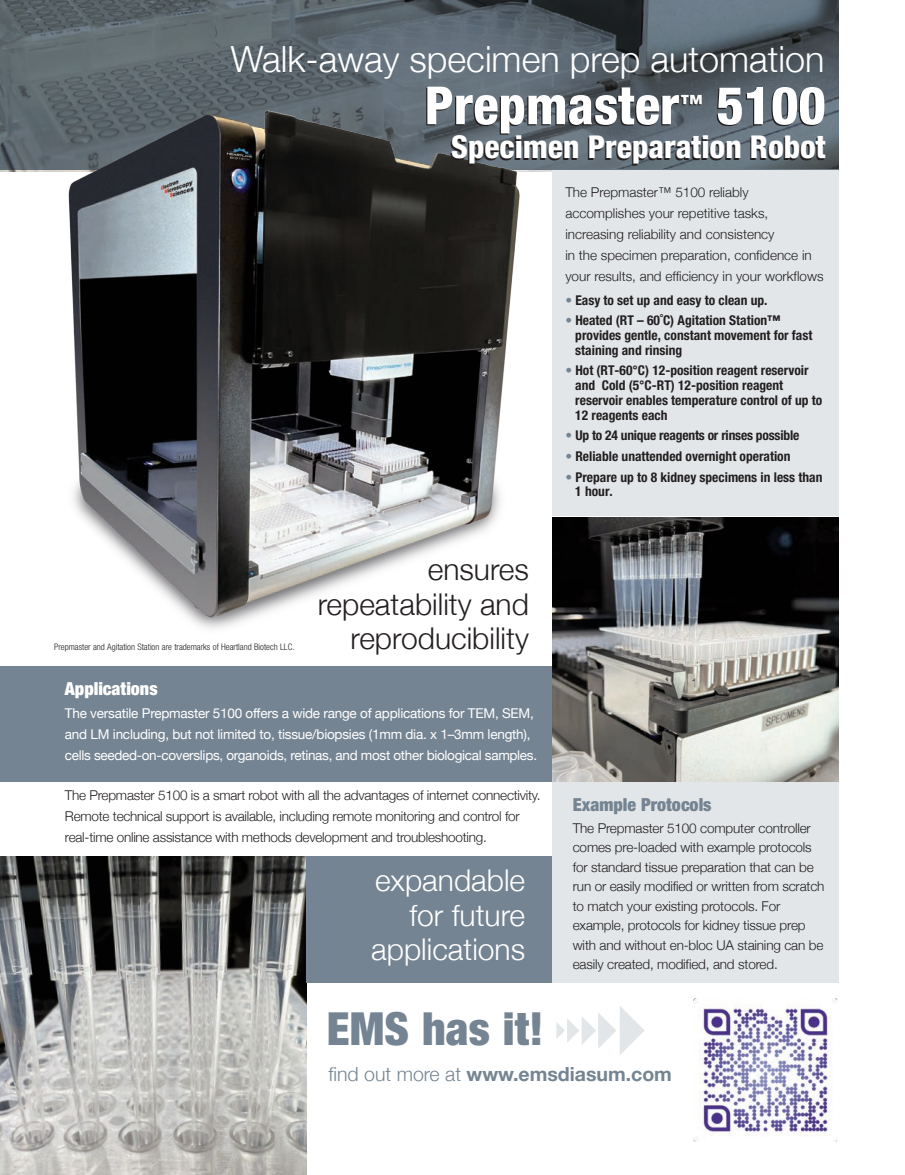
<style>
.page{position:relative;width:905px;height:1175px;background:#fff}
.page>*{position:absolute;margin:0;border:0;box-sizing:border-box;transform-origin:0 0}
.t1{font:800 condensed 52.5px "Helvetica Neue LT Std";color:#fff}
.t2{font:900 condensed 45.75px "Helvetica Neue LT Std";color:#758492}
.t3{font:300 36px "Helvetica Neue";color:#fff}
.t4{font:800 condensed 31.5px "Helvetica Neue LT Std";color:#fff}
.t5{font:300 30px/34.5px "Helvetica Neue";color:#231f20;text-align:right}
.t6{font:300 30px/34.5px "Helvetica Neue";color:#fff;text-align:right}
.t7{font:800 condensed 22.5px "Helvetica Neue LT Std";color:#fff}
.t8{font:700 19.5px "Helvetica Neue";color:#758492}
.t9{font:900 condensed 18px "Helvetica Neue LT Std";color:#758492}
.t10{font:900 condensed 18px "Helvetica Neue LT Std";color:#fff}
.t11{font:300 13.5px/19.5px "Helvetica Neue";letter-spacing:-.01em;color:#231f20}
.t12{font:700 condensed 13.5px/14.7px "Helvetica Neue LT Std";color:#231f20}
.t13{font:13.5px/21px "Helvetica Neue";letter-spacing:-.015em;color:#fff}
.t14{font:300 condensed 9px "Helvetica Neue LT Std";color:#231f20}
.s1{color:#758492}
.s2{font-weight:300}
</style>
<div class="page">
<img style="left:0;top:856px;width:306px;height:318px">
<div style="left:552px;top:169px;width:286px;height:814px;background:#e2e6e8"></div>
<svg style="left:0;top:0;width:838px;height:170px;background:#59646c"></svg>
<div style="left:0;top:666px;width:552px;height:115px;background:#758492"></div>
<div style="left:306px;top:856px;width:246px;height:127px;background:#758492"></div>
<img style="left:12px;top:80px;width:527px;height:549px">
<img style="left:552px;top:517px;width:286px;height:264px">
<img style="left:694px;top:998px;width:143px;height:143px">
<svg style="left:556px;top:1006px;width:88px;height:49px"></svg>
<p class="t3" style="left:231px;top:37px;width:595px">Walk-away specimen prep automation</p>
<p class="t1" style="left:424px;top:87px;width:256px">Prepmaster</p>
<p class="t7" style="left:680px;top:95px;width:24px">™</p>
<p class="t1" style="left:716px;top:87px;width:111px">5100</p>
<p class="t4" style="left:451px;top:136px;width:376px">Specimen Preparation Robot</p>
<p class="t14" style="left:54px;top:643px;width:242px">Prepmaster and Agitation Station are trademarks of Heartland Biotech LLC.</p>
<p class="t5" style="left:318px;top:552px;width:213px">ensures repeatability and reproducibility</p>
<p class="t10" style="left:65px;top:681px;width:94px">Applications</p>
<p class="t13" style="left:65px;top:702px;width:473px">The versatile Prepmaster 5100 offers a wide range of applications for TEM, SEM, and LM including, but not limited to, tissue/biopsies (1mm dia. x 1–3mm length), cells seeded-on-coverslips, organoids, retinas, and most other biological samples.</p>
<p class="t11" style="left:565px;top:181px;width:260px;line-height:21px">The Prepmaster™ 5100 reliably accomplishes your repetitive tasks, increasing reliability and consistency<br>in the specimen preparation, confidence in your results, and efficiency in your workflows</p>
<p class="t12" style="left:565px;top:294px;width:204px"><span class="s1">•</span> Easy to set up and easy to clean up.</p>
<p class="t12" style="left:575px;top:314px;width:238px;text-indent:-10px"><span class="s1">•</span> Heated (RT – 60˚C) Agitation Station™ provides gentle, constant movement for fast staining and rinsing</p>
<p class="t12" style="left:575px;top:364px;width:248px;text-indent:-10px"><span class="s1">•</span> Hot (RT-60°C) 12-position reagent reservoir and Cold (5°C-RT) 12-position reagent reservoir enables temperature control of up to 12 reagents each</p>
<p class="t12" style="left:565px;top:429px;width:235px"><span class="s1">•</span> Up to 24 unique reagents or rinses possible</p>
<p class="t12" style="left:565px;top:450px;width:227px"><span class="s1">•</span> Reliable unattended overnight operation</p>
<p class="t12" style="left:575px;top:471px;width:249px;text-indent:-10px"><span class="s1">•</span> Prepare up to 8 kidney specimens in less than<br>1 hour.</p>
<p class="t11" style="left:65px;top:784px;width:477px;line-height:21px">The Prepmaster 5100 is a smart robot with all the advantages of internet connectivity.<br>Remote technical support is available, including remote monitoring and control for real-time online assistance with methods development and troubleshooting.</p>
<p class="t9" style="left:572px;top:797px;width:140px">Example Protocols</p>
<p class="t11" style="left:572px;top:817px;width:253px">The Prepmaster 5100 computer controller comes pre-loaded with example protocols for standard tissue preparation that can be run or easily modified or written from scratch to match your existing protocols. For example, protocols for kidney tissue prep with and without en-bloc UA staining can be easily created, modified, and stored.</p>
<p class="t6" style="left:371px;top:862px;width:155px">expandable for future applications</p>
<p class="t2" style="left:327px;top:1012px;width:218px">EMS has it!</p>
<p class="t8" style="left:328px;top:1062px;width:345px"><span class="s2">find out more at</span> www.emsdiasum.com</p>
</div>
